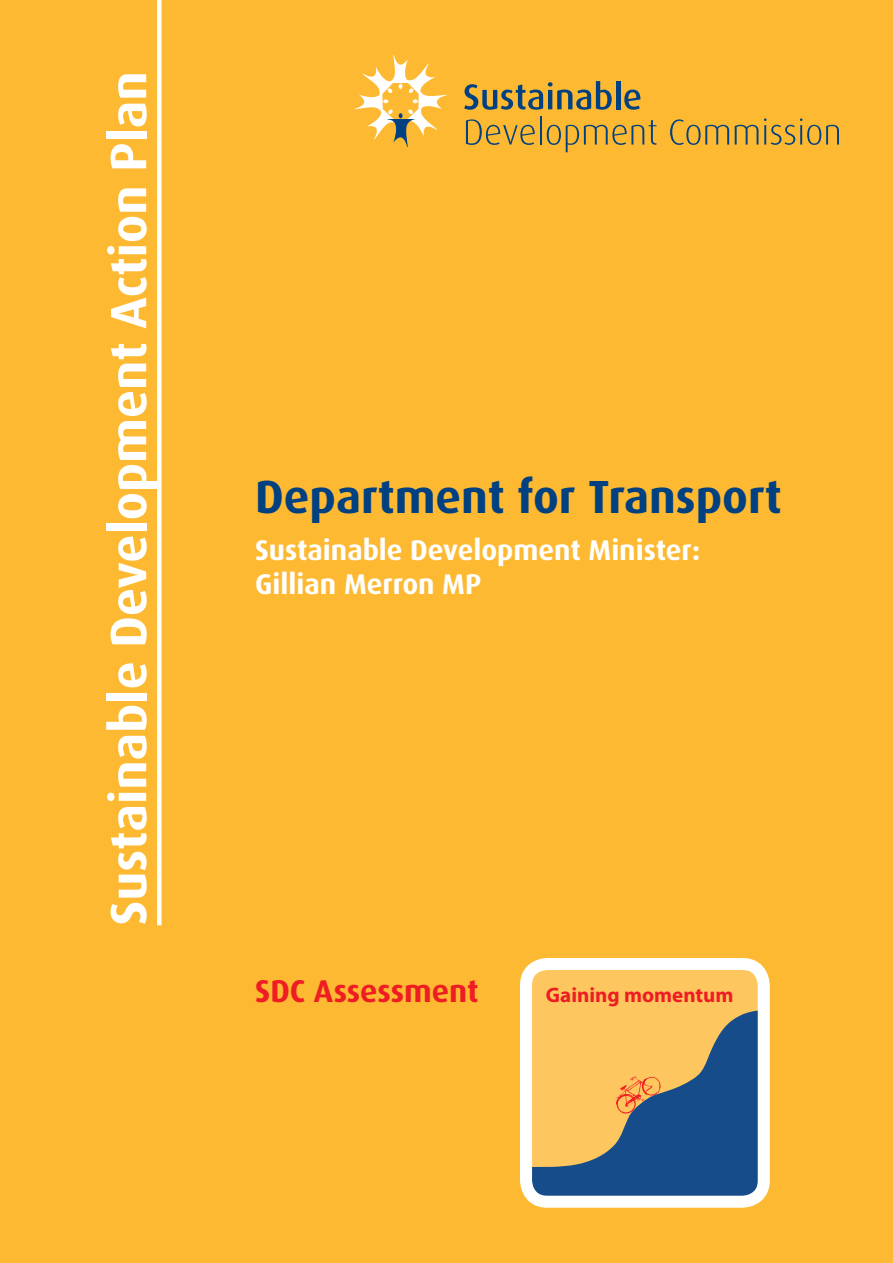
<style>
.page{position:relative;width:893px;height:1263px;background:#fdb931}
.page>*{position:absolute;margin:0;border:0;box-sizing:border-box;transform-origin:0 0}
.t1{font:700 51px "Dax";color:#fff}
.t2{font:700 46.5px "Dax";color:#014081}
.t3{font:700 31.5px "Dax";color:#ee1d23}
.t4{font:700 28.5px/34.2px "Dax";color:#fff}
.t5{font:700 21px "Myriad Pro";color:#ee1d23}
</style>
<div class="page">
<svg style="left:355px;top:55px;width:92px;height:92px"></svg>
<svg style="left:464px;top:81px;width:148px;height:29px"></svg>
<hr style="left:616px;top:81px;width:4px;height:28px;background:#014081">
<svg style="left:624px;top:90px;width:17px;height:20px"></svg>
<svg style="left:466px;top:119px;width:69px;height:26px"></svg>
<hr style="left:540px;top:116px;width:2px;height:29px;background:#014081">
<svg style="left:547px;top:120px;width:109px;height:32px"></svg>
<svg style="left:670px;top:119px;width:59px;height:26px"></svg>
<svg style="left:735px;top:125px;width:23px;height:20px"></svg>
<svg style="left:764px;top:118px;width:75px;height:27px"></svg>
<div style="left:157px;top:0;width:5px;height:925px;background:#fff"></div>
<div style="left:526px;top:964px;width:238px;height:238px;background:#fec65f;border-radius:21px"></div>
<svg style="left:533px;top:1010px;width:224px;height:185px"></svg>
<div style="left:520px;top:958px;width:250px;height:250px;border:12px solid #fff;border-radius:21px"></div>
<h1 class="t1" style="left:100px;top:925px;width:855px;rotate:-90deg">Sustainable Development Action Plan</h1>
<h2 class="t2" style="left:255px;top:470px;width:528px">Department for Transport</h2>
<p class="t4" style="left:255px;top:533px;width:447px">Sustainable Development Minister:<br>Gillian Merron MP</p>
<p class="t3" style="left:255px;top:973px;width:225px">SDC Assessment</p>
<p class="t5" style="left:546px;top:981px;width:189px">Gaining momentum</p>
</div>
